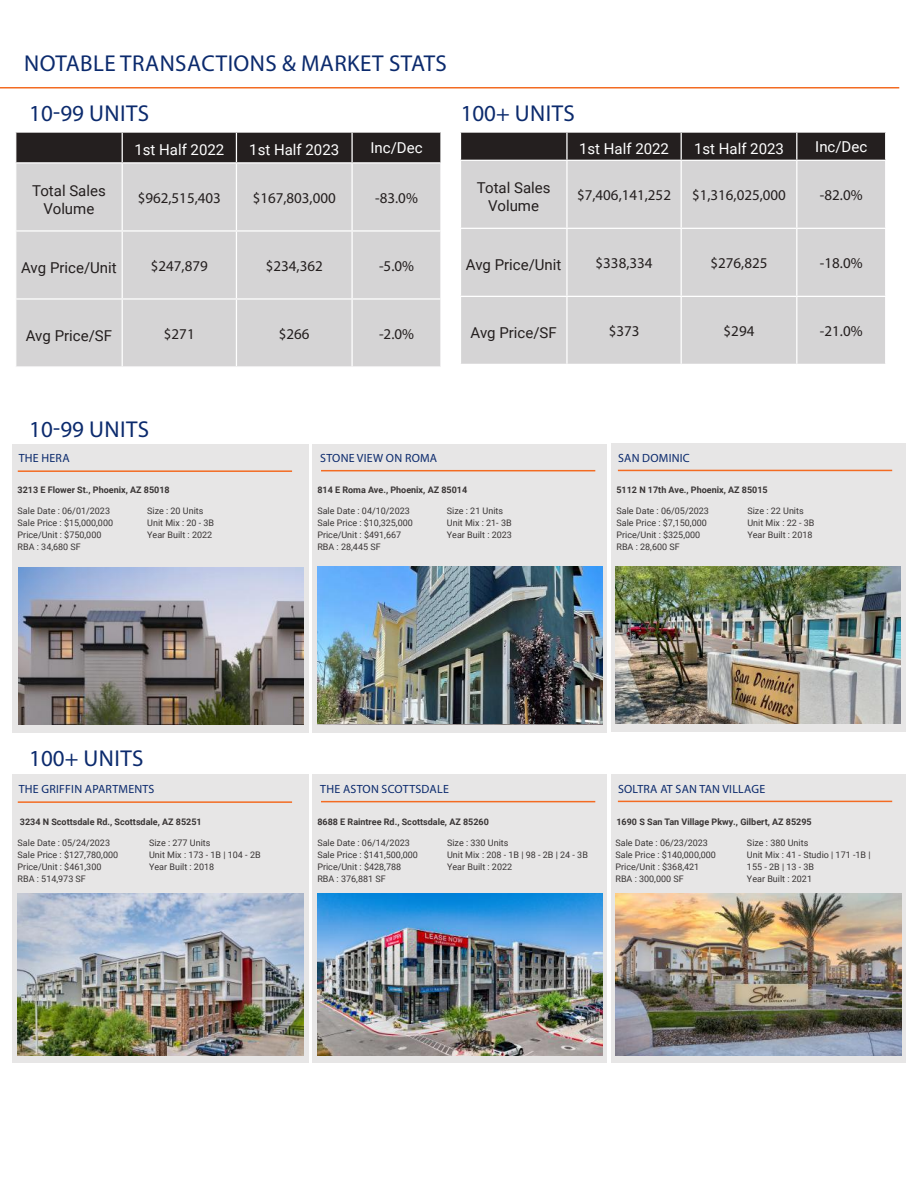
<style>
.page{position:relative;width:918px;height:1188px;background:#fff}
.page>*{position:absolute;margin:0;border:0;box-sizing:border-box;transform-origin:0 0}
.t1{font:22.95px "Myriad Pro";letter-spacing:.02em;color:#0b2a6d}
.t2{font:15px "Myriad Pro";color:#241f1f}
.t3{font:15px/18px "Roboto";color:#241f1f;text-align:center}
.t4{font:15px "Roboto";color:#fff}
.t5{font:11.85px "Myriad Pro";letter-spacing:.02em;color:#0b2a6d}
.t6{font:9px/12px "Roboto";color:#393535}
.t7{font:700 9px "Roboto";color:#393535}
</style>
<div class="page">
<hr style="left:0;top:87px;width:899px;height:1px;background:#f36b22">
<div style="left:16px;top:164px;width:424px;height:202px;background:#d5d4d5"></div>
<div style="left:15px;top:132px;width:425px;height:30px;background:#241f1f"></div>
<hr style="left:352px;top:131px;width:90px;height:2px;background:#fff">
<hr style="left:351px;top:133px;width:2px;height:29px;background:#fff">
<hr style="left:122px;top:164px;width:1px;height:66px;background:#fff">
<hr style="left:236px;top:164px;width:1px;height:66px;background:#fff">
<hr style="left:351px;top:164px;width:2px;height:66px;background:#fff">
<hr style="left:15px;top:230px;width:107px;height:2px;background:#fff">
<hr style="left:122px;top:230px;width:114px;height:2px;background:#fff">
<hr style="left:122px;top:232px;width:1px;height:66px;background:#fff">
<hr style="left:236px;top:230px;width:116px;height:2px;background:#fff">
<hr style="left:236px;top:232px;width:1px;height:66px;background:#fff">
<hr style="left:352px;top:230px;width:90px;height:2px;background:#fff">
<hr style="left:351px;top:232px;width:2px;height:66px;background:#fff">
<hr style="left:15px;top:298px;width:107px;height:2px;background:#fff">
<hr style="left:122px;top:298px;width:114px;height:2px;background:#fff">
<hr style="left:122px;top:300px;width:1px;height:66px;background:#fff">
<hr style="left:236px;top:298px;width:116px;height:2px;background:#fff">
<hr style="left:236px;top:300px;width:1px;height:66px;background:#fff">
<hr style="left:352px;top:298px;width:90px;height:2px;background:#fff">
<hr style="left:351px;top:300px;width:2px;height:66px;background:#fff">
<div style="left:461px;top:161px;width:424px;height:203px;background:#d5d4d5"></div>
<svg style="left:460px;top:132px;width:426px;height:28px;background:#2e2a2a"></svg>
<hr style="left:566px;top:161px;width:2px;height:67px;background:#fff">
<hr style="left:681px;top:161px;width:1px;height:67px;background:#fff">
<hr style="left:796px;top:161px;width:1px;height:67px;background:#fff">
<hr style="left:460px;top:228px;width:107px;height:1px;background:#fff">
<hr style="left:567px;top:228px;width:114px;height:1px;background:#fff">
<hr style="left:566px;top:229px;width:2px;height:67px;background:#fff">
<hr style="left:681px;top:228px;width:116px;height:1px;background:#fff">
<hr style="left:681px;top:229px;width:1px;height:67px;background:#fff">
<hr style="left:797px;top:228px;width:89px;height:1px;background:#fff">
<hr style="left:796px;top:229px;width:1px;height:67px;background:#fff">
<hr style="left:460px;top:296px;width:107px;height:1px;background:#fff">
<hr style="left:567px;top:296px;width:114px;height:1px;background:#fff">
<hr style="left:566px;top:297px;width:2px;height:67px;background:#fff">
<hr style="left:681px;top:296px;width:116px;height:1px;background:#fff">
<hr style="left:681px;top:297px;width:1px;height:67px;background:#fff">
<hr style="left:797px;top:296px;width:89px;height:1px;background:#fff">
<hr style="left:796px;top:297px;width:1px;height:67px;background:#fff">
<div style="left:312px;top:444px;width:295px;height:288px;background:#e7e6e6"></div>
<div style="left:611px;top:444px;width:294px;height:288px;background:#e7e6e6"></div>
<div style="left:13px;top:444px;width:296px;height:288px;background:#e7e6e6"></div>
<hr style="left:18px;top:470px;width:274px;height:2px;background:#f36b22">
<hr style="left:321px;top:470px;width:274px;height:1px;background:#f36b22">
<hr style="left:618px;top:470px;width:274px;height:1px;background:#f36b22">
<img style="left:19px;top:567px;width:284px;height:158px">
<img style="left:317px;top:567px;width:285px;height:157px">
<img style="left:615px;top:567px;width:285px;height:157px">
<div style="left:312px;top:775px;width:295px;height:288px;background:#e7e6e6"></div>
<div style="left:611px;top:775px;width:294px;height:288px;background:#e7e6e6"></div>
<div style="left:13px;top:775px;width:296px;height:288px;background:#e7e6e6"></div>
<hr style="left:18px;top:801px;width:274px;height:2px;background:#f36b22">
<hr style="left:321px;top:801px;width:274px;height:1px;background:#f36b22">
<hr style="left:618px;top:801px;width:274px;height:1px;background:#f36b22">
<img style="left:17px;top:894px;width:286px;height:162px">
<img style="left:317px;top:894px;width:285px;height:161px">
<img style="left:615px;top:894px;width:286px;height:161px">
<h1 class="t1" style="left:24px;top:49px;width:424px">NOTABLE TRANSACTIONS &amp; MARKET STATS</h1>
<h1 class="t1" style="left:29px;top:99px;width:121px">10-99 UNITS</h1>
<h1 class="t1" style="left:461px;top:99px;width:116px">100+ UNITS</h1>
<h2 class="t4" style="left:134px;top:139px;width:91px">1st Half 2022</h2>
<h2 class="t4" style="left:249px;top:139px;width:91px">1st Half 2023</h2>
<h2 class="t4" style="left:371px;top:137px;width:54px">Inc/Dec</h2>
<h2 class="t3" style="left:32px;top:181px;width:75px">Total Sales<br>Volume</h2>
<h2 class="t2" style="left:138px;top:188px;width:85px">$962,515,403</h2>
<h2 class="t2" style="left:253px;top:188px;width:85px">$167,803,000</h2>
<h2 class="t2" style="left:375px;top:188px;width:44px">-83.0%</h2>
<h2 class="t4" style="left:579px;top:138px;width:91px">1st Half 2022</h2>
<h2 class="t4" style="left:694px;top:138px;width:91px">1st Half 2023</h2>
<h2 class="t4" style="left:815px;top:136px;width:54px">Inc/Dec</h2>
<h2 class="t3" style="left:477px;top:178px;width:75px">Total Sales<br>Volume</h2>
<h2 class="t2" style="left:577px;top:186px;width:95px">$7,406,141,252</h2>
<h2 class="t2" style="left:692px;top:186px;width:95px">$1,316,025,000</h2>
<h2 class="t2" style="left:820px;top:186px;width:44px">-82.0%</h2>
<h2 class="t3" style="left:21px;top:258px;width:97px">Avg Price/Unit</h2>
<h2 class="t2" style="left:151px;top:256px;width:58px">$247,879</h2>
<h2 class="t2" style="left:266px;top:256px;width:58px">$234,362</h2>
<h2 class="t2" style="left:379px;top:256px;width:36px">-5.0%</h2>
<h2 class="t3" style="left:26px;top:326px;width:88px">Avg Price/SF</h2>
<h2 class="t2" style="left:164px;top:324px;width:32px">$271</h2>
<h2 class="t2" style="left:279px;top:324px;width:32px">$266</h2>
<h2 class="t2" style="left:379px;top:324px;width:36px">-2.0%</h2>
<h2 class="t3" style="left:466px;top:255px;width:97px">Avg Price/Unit</h2>
<h2 class="t2" style="left:596px;top:254px;width:58px">$338,334</h2>
<h2 class="t2" style="left:711px;top:254px;width:58px">$276,825</h2>
<h2 class="t2" style="left:820px;top:254px;width:44px">-18.0%</h2>
<h2 class="t3" style="left:471px;top:323px;width:88px">Avg Price/SF</h2>
<h2 class="t2" style="left:609px;top:322px;width:32px">$373</h2>
<h2 class="t2" style="left:724px;top:322px;width:32px">$294</h2>
<h2 class="t2" style="left:820px;top:322px;width:44px">-21.0%</h2>
<h1 class="t1" style="left:29px;top:415px;width:121px">10-99 UNITS</h1>
<h3 class="t5" style="left:19px;top:450px;width:52px">THE HERA</h3>
<h3 class="t5" style="left:320px;top:450px;width:118px">STONE VIEW ON ROMA</h3>
<h3 class="t5" style="left:618px;top:450px;width:73px">SAN DOMINIC</h3>
<p class="t7" style="left:18px;top:483px;width:154px">3213 E Flower St., Phoenix, AZ 85018</p>
<p class="t7" style="left:317px;top:483px;width:151px">814 E Roma Ave., Phoenix, AZ 85014</p>
<p class="t7" style="left:616px;top:483px;width:153px">5112 N 17th Ave., Phoenix, AZ 85015</p>
<p class="t6" style="left:18px;top:505px;width:97px">Sale Date : 06/01/2023<br>Sale Price : $15,000,000<br>Price/Unit : $750,000<br>RBA : 34,680 SF</p>
<p class="t6" style="left:147px;top:505px;width:69px">Size : 20 Units<br>Unit Mix : 20 - 3B<br>Year Built : 2022</p>
<h1 class="t1" style="left:29px;top:744px;width:116px">100+ UNITS</h1>
<p class="t6" style="left:317px;top:505px;width:97px">Sale Date : 04/10/2023<br>Sale Price : $10,325,000<br>Price/Unit : $491,667<br>RBA : 28,445 SF</p>
<p class="t6" style="left:447px;top:505px;width:67px">Size : 21 Units<br>Unit Mix : 21- 3B<br>Year Built : 2023</p>
<p class="t6" style="left:747px;top:505px;width:69px">Size : 22 Units<br>Unit Mix : 22 - 3B<br>Year Built : 2018</p>
<p class="t6" style="left:616px;top:505px;width:94px">Sale Date : 06/05/2023<br>Sale Price : $7,150,000<br>Price/Unit : $325,000<br>RBA : 28,600 SF</p>
<h3 class="t5" style="left:19px;top:781px;width:137px">THE GRIFFIN APARTMENTS</h3>
<h3 class="t5" style="left:320px;top:781px;width:130px">THE ASTON SCOTTSDALE</h3>
<h3 class="t5" style="left:618px;top:781px;width:149px">SOLTRA AT SAN TAN VILLAGE</h3>
<p class="t7" style="left:20px;top:815px;width:183px">3234 N Scottsdale Rd., Scottsdale, AZ 85251</p>
<p class="t7" style="left:317px;top:815px;width:173px">8688 E Raintree Rd., Scottsdale, AZ 85260</p>
<p class="t7" style="left:616px;top:815px;width:197px">1690 S San Tan Village Pkwy., Gilbert, AZ 85295</p>
<p class="t6" style="left:18px;top:837px;width:102px">Sale Date : 05/24/2023<br>Sale Price : $127,780,000<br>Price/Unit : $461,300<br>RBA : 514,973 SF</p>
<p class="t6" style="left:149px;top:837px;width:113px">Size : 277 Units<br>Unit Mix : 173 - 1B | 104 - 2B<br>Year Built : 2018</p>
<p class="t6" style="left:317px;top:837px;width:102px">Sale Date : 06/14/2023<br>Sale Price : $141,500,000<br>Price/Unit : $428,788<br>RBA : 376,881 SF</p>
<p class="t6" style="left:447px;top:837px;width:142px">Size : 330 Units<br>Unit Mix : 208 - 1B | 98 - 2B | 24 - 3B<br>Year Built : 2022</p>
<p class="t6" style="left:747px;top:837px;width:125px">Size : 380 Units<br>Unit Mix : 41 - Studio | 171 -1B |<br>155 - 2B | 13 - 3B<br>Year Built : 2021</p>
<p class="t6" style="left:615px;top:837px;width:102px">Sale Date : 06/23/2023<br>Sale Price : $140,000,000<br>Price/Unit : $368,421<br>RBA : 300,000 SF</p>
</div>
